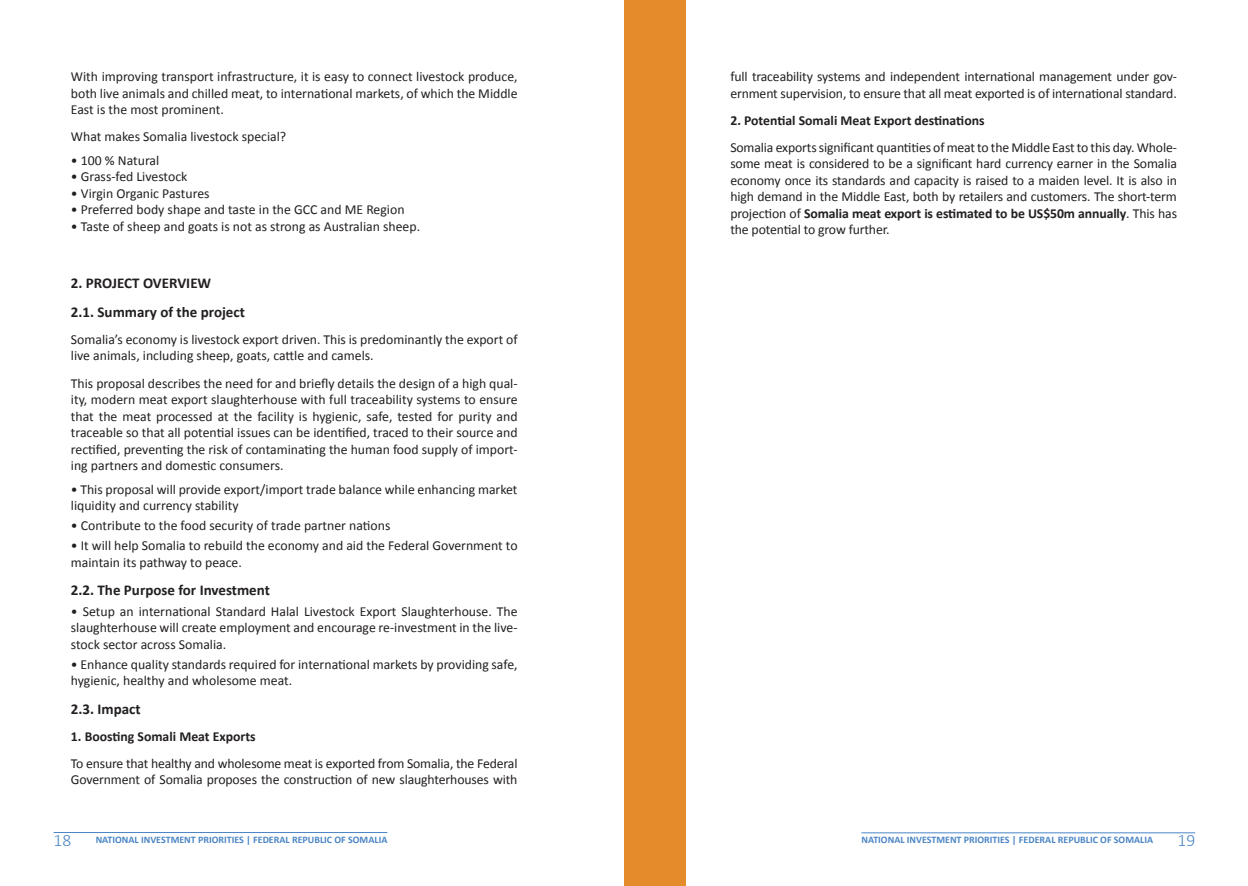
<style>
.page{position:relative;width:1248px;height:886px;background:#fff}
.page>*{position:absolute;margin:0;border:0;box-sizing:border-box;transform-origin:0 0}
.t1{font:300 17.5px "Calibri";color:#4b85c5}
.t2{font:700 15px "Calibri";color:#231f20}
.t3{font:13.75px/16.5px "Calibri";color:#231f20}
.t4{font:700 13.75px "Calibri";color:#231f20}
.t5{font:700 10px "Calibri";color:#4b85c5}
.s1{font-weight:700}
</style>
<div class="page">
<hr style="left:861px;top:832px;width:334px;height:1px;background:#4b85c5">
<hr style="left:54px;top:832px;width:333px;height:1px;background:#4b85c5">
<div style="left:624px;top:0;width:62px;height:886px;background:#e58b2b"></div>
<p class="t3" style="left:71px;top:68px;width:448px;text-align:justify">With improving transport infrastructure, it is easy to connect livestock produce, both live animals and chilled meat, to international markets, of which the Middle East is the most prominent.</p>
<p class="t3" style="left:71px;top:128px;width:217px">What makes Somalia livestock special?</p>
<p class="t3" style="left:71px;top:152px;width:90px">• 100 % Natural</p>
<p class="t3" style="left:71px;top:168px;width:118px">• Grass-fed Livestock</p>
<p class="t3" style="left:71px;top:185px;width:140px">• Virgin Organic Pastures</p>
<p class="t3" style="left:71px;top:201px;width:335px">• Preferred body shape and taste in the GCC and ME Region</p>
<p class="t3" style="left:71px;top:218px;width:351px">• Taste of sheep and goats is not as strong as Australian sheep.</p>
<p class="t2" style="left:71px;top:273px;width:142px">2. PROJECT OVERVIEW</p>
<p class="t2" style="left:71px;top:301px;width:175px">2.1. Summary of the project</p>
<p class="t3" style="left:71px;top:331px;width:448px">Somalia’s economy is livestock export driven. This is predominantly the export of live animals, including sheep, goats, cattle and camels.</p>
<p class="t3" style="left:71px;top:374px;width:448px;text-align:justify">This proposal describes the need for and briefly details the design of a high qual&shy;ity, modern meat export slaughterhouse with full traceability systems to ensure that the meat processed at the facility is hygienic, safe, tested for purity and traceable so that all potential issues can be identified, traced to their source and rectified, preventing the risk of contaminating the human food supply of import&shy;ing partners and domestic consumers.</p>
<p class="t3" style="left:71px;top:480px;width:448px">• This proposal will provide export/import trade balance while enhancing market liquidity and currency stability</p>
<p class="t3" style="left:71px;top:517px;width:321px">• Contribute to the food security of trade partner nations</p>
<p class="t3" style="left:71px;top:537px;width:448px">• It will help Somalia to rebuild the economy and aid the Federal Government to maintain its pathway to peace.</p>
<p class="t2" style="left:71px;top:580px;width:200px">2.2. The Purpose for Investment</p>
<p class="t3" style="left:71px;top:602px;width:448px;text-align:justify">• Setup an international Standard Halal Livestock Export Slaughterhouse. The slaughterhouse will create employment and encourage re-investment in the live&shy;stock sector across Somalia.</p>
<p class="t3" style="left:71px;top:655px;width:448px">• Enhance quality standards required for international markets by providing safe, hygienic, healthy and wholesome meat.</p>
<p class="t2" style="left:71px;top:698px;width:71px">2.3. Impact</p>
<p class="t4" style="left:71px;top:726px;width:186px">1. Boosting Somali Meat Exports</p>
<p class="t3" style="left:71px;top:755px;width:448px">To ensure that healthy and wholesome meat is exported from Somalia, the Federal<br>Government of Somalia proposes the construction of new slaughterhouses with</p>
<p class="t3" style="left:730px;top:68px;width:448px">full traceability systems and independent international management under gov&shy;ernment supervision, to ensure that all meat exported is of international standard.</p>
<p class="t4" style="left:730px;top:111px;width:256px">2. Potential Somali Meat Export destinations</p>
<p class="t3" style="left:730px;top:139px;width:448px;text-align:justify">Somalia exports significant quantities of meat to the Middle East to this day. Whole&shy;some meat is considered to be a significant hard currency earner in the Somalia economy once its standards and capacity is raised to a maiden level. It is also in high demand in the Middle East, both by retailers and customers. The short-term projection of <span class="s1">Somalia meat export is estimated to be US$50m annually</span>. This has the potential to grow further.</p>
<p class="t1" style="left:54px;top:829px;width:19px">18</p>
<p class="t5" style="left:96px;top:832px;width:293px">NATIONAL INVESTMENT PRIORITIES | FEDERAL REPUBLIC OF SOMALIA</p>
<p class="t5" style="left:861px;top:832px;width:293px">NATIONAL INVESTMENT PRIORITIES | FEDERAL REPUBLIC OF SOMALIA</p>
<p class="t1" style="left:1177px;top:829px;width:19px">19</p>
</div>
